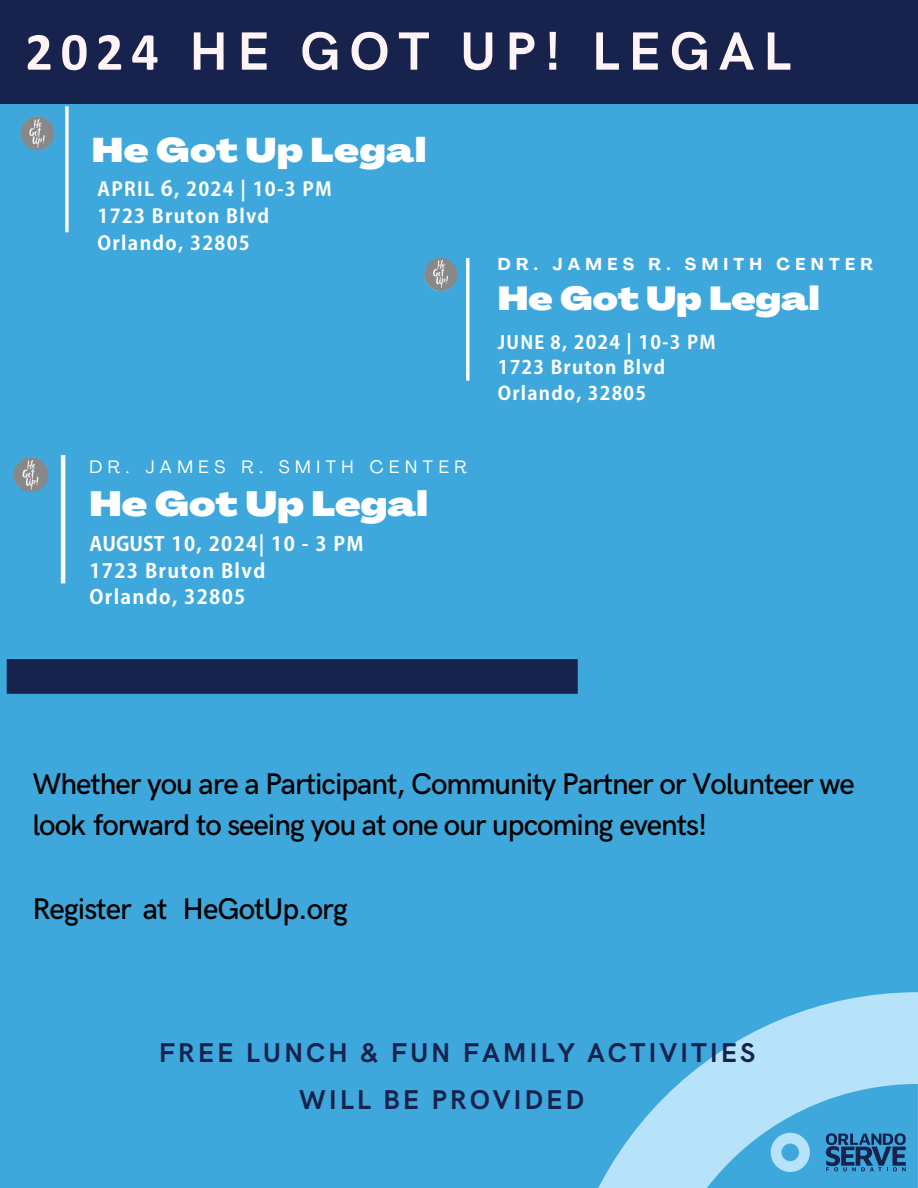
<style>
.page{position:relative;width:918px;height:1188px;background:#3ea8dd}
.page>*{position:absolute;margin:0;border:0;box-sizing:border-box;transform-origin:0 0}
.t1{font:700 54px "HK Grotesk";color:#fff4f5}
.t2{font:900 expanded 34.35px "Agrandir";color:#fff}
.t3{font:900 expanded 33.6px "Agrandir";letter-spacing:.015em;color:#fff}
.t4{font:900 expanded 32.7px "Agrandir";color:#fff}
.t5{font:500 30px/41.7px "HK Grotesk";letter-spacing:-.035em;color:#000}
.t6{font:700 27.3px "HK Grotesk";letter-spacing:.105em;color:#17224d}
.t7{font:700 19.5px/26.7px "Adobe Gothic Std";letter-spacing:.07em;color:#fff}
.t8{font:700 19.05px/27.2px "Adobe Gothic Std";letter-spacing:.07em;color:#fff}
.t9{font:700 18.6px/25.3px "Adobe Gothic Std";letter-spacing:.07em;color:#fff}
.t10{font:17.85px "Agrandir";color:#fff}
.t11{font:700 16.95px "Agrandir";color:#fff}
.s1{font-family:"Calibri"}
.s2{font-size:21px}
.s3{font-size:18px}
</style>
<div class="page">
<svg style="left:65px;top:106px;width:4px;height:126px"></svg>
<img style="left:20px;top:116px;width:34px;height:34px;border-radius:50%">
<hr style="left:466px;top:258px;width:3px;height:123px;background:#fff">
<img style="left:424px;top:258px;width:33px;height:33px;border-radius:50%">
<hr style="left:61px;top:455px;width:4px;height:128px;background:#fff">
<img style="left:14px;top:457px;width:34px;height:35px;border-radius:50%">
<svg style="left:598px;top:992px;width:320px;height:196px"></svg>
<svg style="left:652px;top:1084px;width:266px;height:104px"></svg>
<div style="left:0;top:0;width:918px;height:104px;background:#17224d"></div>
<div style="left:7px;top:659px;width:571px;height:35px;background:#17224d"></div>
<p class="t1" style="left:25px;top:21px;width:767px"><span class="s1">2 0 2 4</span> H E G O T U P ! L E G A L</p>
<p class="t3" style="left:92px;top:137px;width:336px">He Got Up Legal</p>
<p class="t8" style="left:98px;top:176px;width:236px">APRIL <span class="s2">6</span>, 2024 | 10-3 PM<br>1723 Bruton Blvd<br>Orlando, 32805</p>
<p class="t10" style="left:89px;top:460px;width:379px">D R . J A M E S R . S M I T H C E N T E R</p>
<p class="t2" style="left:89px;top:490px;width:340px">He Got Up Legal</p>
<p class="t7" style="left:89px;top:531px;width:276px">AUGUST 10, 2024| 10 - 3 PM<br>1723 Bruton Blvd<br>Orlando, 32805</p>
<p class="t11" style="left:498px;top:257px;width:377px">D R . J A M E S R . S M I T H C E N T E R</p>
<p class="t4" style="left:498px;top:286px;width:323px">He Got Up Legal</p>
<p class="t9" style="left:498px;top:330px;width:219px"><span class="s3">JUNE 8</span>, 2024 | 10-3 PM<br>1723 Bruton Blvd<br>Orlando, 32805</p>
<p class="t5" style="left:32px;top:764px;width:824px">Whether you are a Participant, Community Partner or Volunteer we look forward to seeing you at one our upcoming events!</p>
<p class="t5" style="left:32px;top:889px;width:317px">Register at HeGotUp.org</p>
<p class="t6" style="left:159px;top:1037px;width:598px">FREE LUNCH &amp; FUN FAMILY ACTIVITIES</p>
<p class="t6" style="left:299px;top:1084px;width:286px">WILL BE PROVIDED</p>
</div>
